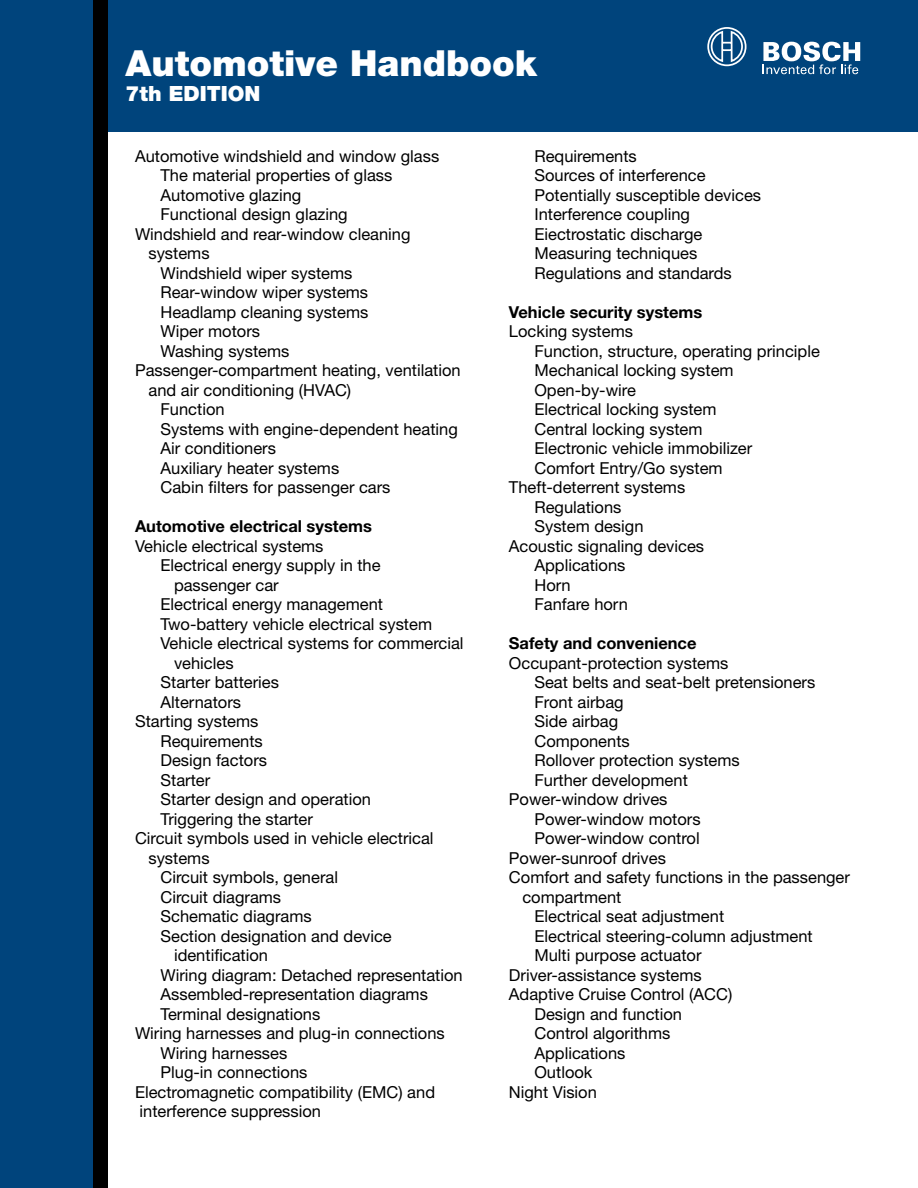
<style>
.page{position:relative;width:918px;height:1188px;background:#fff}
.page>*{position:absolute;margin:0;border:0;box-sizing:border-box;transform-origin:0 0}
.t1{font:900 36px "Helvetica Neue";color:#fff}
.t2{font:900 21px "Helvetica Neue";color:#fff}
.t3{font:16.5px/19.5px "Helvetica Neue";color:#000}
.t4{font:700 16.5px "Helvetica Neue";color:#000}
</style>
<div class="page">
<div style="left:0;top:0;width:918px;height:132px;background:#00447c"></div>
<div style="left:0;top:0;width:108px;height:1188px;background:#00447c"></div>
<div style="left:93px;top:0;width:15px;height:1188px;background:#000"></div>
<svg style="left:763px;top:42px;width:97px;height:32px"></svg>
<svg style="left:707px;top:27px;width:40px;height:40px"></svg>
<h1 class="t1" style="left:126px;top:42px;width:413px">Automotive Handbook</h1>
<p class="t2" style="left:126px;top:81px;width:136px">7th EDITION</p>
<p class="t3" style="left:135px;top:146px;width:306px">Automotive windshield and window glass</p>
<p class="t3" style="left:160px;top:165px;width:233px">The material properties of glass</p>
<p class="t3" style="left:160px;top:185px;width:142px">Automotive glazing</p>
<p class="t3" style="left:160px;top:204px;width:189px">Functional design glazing</p>
<p class="t3" style="left:135px;top:224px;width:277px">Windshield and rear-window cleaning</p>
<p class="t3" style="left:148px;top:243px;width:63px">systems</p>
<p class="t3" style="left:160px;top:263px;width:193px">Windshield wiper systems</p>
<p class="t3" style="left:160px;top:282px;width:209px">Rear-window wiper systems</p>
<p class="t3" style="left:160px;top:302px;width:209px">Headlamp cleaning systems</p>
<p class="t3" style="left:160px;top:321px;width:101px">Wiper motors</p>
<p class="t3" style="left:160px;top:341px;width:130px">Washing systems</p>
<p class="t3" style="left:135px;top:360px;width:327px">Passenger-compartment heating, ventilation</p>
<p class="t3" style="left:148px;top:380px;width:204px">and air conditioning (HVAC)</p>
<p class="t3" style="left:160px;top:399px;width:66px">Function</p>
<p class="t3" style="left:160px;top:419px;width:299px">Systems with engine-dependent heating</p>
<p class="t3" style="left:160px;top:438px;width:117px">Air conditioners</p>
<p class="t3" style="left:160px;top:458px;width:180px">Auxiliary heater systems</p>
<p class="t3" style="left:160px;top:477px;width:232px">Cabin filters for passenger cars</p>
<p class="t4" style="left:135px;top:516px;width:239px">Automotive electrical systems</p>
<p class="t3" style="left:135px;top:536px;width:190px">Vehicle electrical systems</p>
<p class="t3" style="left:160px;top:555px;width:222px">Electrical energy supply in the</p>
<p class="t3" style="left:174px;top:575px;width:106px">passenger car</p>
<p class="t3" style="left:160px;top:594px;width:224px">Electrical energy management</p>
<p class="t3" style="left:160px;top:614px;width:273px">Two-battery vehicle electrical system</p>
<p class="t3" style="left:160px;top:633px;width:305px">Vehicle electrical systems for commercial</p>
<p class="t3" style="left:174px;top:653px;width:61px">vehicles</p>
<p class="t3" style="left:160px;top:672px;width:120px">Starter batteries</p>
<p class="t3" style="left:160px;top:692px;width:82px">Alternators</p>
<p class="t3" style="left:135px;top:711px;width:125px">Starting systems</p>
<p class="t3" style="left:160px;top:731px;width:104px">Requirements</p>
<p class="t3" style="left:160px;top:750px;width:108px">Design factors</p>
<p class="t3" style="left:160px;top:770px;width:51px">Starter</p>
<p class="t3" style="left:160px;top:789px;width:212px">Starter design and operation</p>
<p class="t3" style="left:160px;top:809px;width:154px">Triggering the starter</p>
<p class="t3" style="left:135px;top:828px;width:300px">Circuit symbols used in vehicle electrical</p>
<p class="t3" style="left:148px;top:848px;width:63px">systems</p>
<p class="t3" style="left:160px;top:867px;width:179px">Circuit symbols, general</p>
<p class="t3" style="left:160px;top:887px;width:122px">Circuit diagrams</p>
<p class="t3" style="left:160px;top:906px;width:153px">Schematic diagrams</p>
<p class="t3" style="left:160px;top:926px;width:233px">Section designation and device</p>
<p class="t3" style="left:174px;top:945px;width:96px">identification</p>
<p class="t3" style="left:160px;top:965px;width:304px">Wiring diagram: Detached representation</p>
<p class="t3" style="left:160px;top:984px;width:269px">Assembled-representation diagrams</p>
<p class="t3" style="left:160px;top:1004px;width:161px">Terminal designations</p>
<p class="t3" style="left:135px;top:1023px;width:311px">Wiring harnesses and plug-in connections</p>
<p class="t3" style="left:160px;top:1043px;width:128px">Wiring harnesses</p>
<p class="t3" style="left:160px;top:1062px;width:148px">Plug-in connections</p>
<p class="t3" style="left:135px;top:1082px;width:302px">Electromagnetic compatibility (EMC) and</p>
<p class="t3" style="left:140px;top:1101px;width:183px">interference suppression</p>
<p class="t3" style="left:534px;top:146px;width:228px">Requirements<br>Sources of interference<br>Potentially susceptible devices<br>Interference coupling<br>Eiectrostatic discharge<br>Measuring techniques<br>Regulations and standards</p>
<p class="t4" style="left:509px;top:301px;width:195px">Vehicle security systems</p>
<p class="t3" style="left:509px;top:321px;width:126px">Locking systems</p>
<p class="t3" style="left:534px;top:341px;width:287px">Function, structure, operating principle</p>
<p class="t3" style="left:534px;top:360px;width:201px">Mechanical locking system</p>
<p class="t3" style="left:534px;top:380px;width:103px">Open-by-wire</p>
<p class="t3" style="left:534px;top:399px;width:184px">Electrical locking system</p>
<p class="t3" style="left:534px;top:419px;width:170px">Central locking system</p>
<p class="t3" style="left:534px;top:438px;width:219px">Electronic vehicle immobilizer</p>
<p class="t3" style="left:534px;top:458px;width:190px">Comfort Entry/Go system</p>
<p class="t3" style="left:509px;top:477px;width:178px">Theft-deterrent systems</p>
<p class="t3" style="left:534px;top:497px;width:89px">Regulations</p>
<p class="t3" style="left:534px;top:516px;width:111px">System design</p>
<p class="t3" style="left:509px;top:536px;width:197px">Acoustic signaling devices</p>
<p class="t3" style="left:534px;top:555px;width:93px">Applications</p>
<p class="t3" style="left:534px;top:575px;width:38px">Horn</p>
<p class="t3" style="left:534px;top:594px;width:95px">Fanfare horn</p>
<p class="t4" style="left:509px;top:633px;width:189px">Safety and convenience</p>
<p class="t3" style="left:509px;top:653px;width:221px">Occupant-protection systems</p>
<p class="t3" style="left:534px;top:672px;width:282px">Seat belts and seat-belt pretensioners</p>
<p class="t3" style="left:534px;top:692px;width:91px">Front airbag</p>
<p class="t3" style="left:534px;top:711px;width:85px">Side airbag</p>
<p class="t3" style="left:534px;top:731px;width:97px">Components</p>
<p class="t3" style="left:534px;top:750px;width:207px">Rollover protection systems</p>
<p class="t3" style="left:534px;top:770px;width:155px">Further development</p>
<p class="t3" style="left:509px;top:789px;width:160px">Power-window drives</p>
<p class="t3" style="left:534px;top:809px;width:168px">Power-window motors</p>
<p class="t3" style="left:534px;top:828px;width:167px">Power-window control</p>
<p class="t3" style="left:509px;top:848px;width:159px">Power-sunroof drives</p>
<p class="t3" style="left:509px;top:867px;width:343px">Comfort and safety functions in the passenger</p>
<p class="t3" style="left:522px;top:887px;width:101px">compartment</p>
<p class="t3" style="left:534px;top:906px;width:191px">Electrical seat adjustment</p>
<p class="t3" style="left:534px;top:926px;width:280px">Electrical steering-column adjustment</p>
<p class="t3" style="left:534px;top:945px;width:169px">Multi purpose actuator</p>
<p class="t3" style="left:509px;top:965px;width:194px">Driver-assistance systems</p>
<p class="t3" style="left:509px;top:984px;width:225px">Adaptive Cruise Control (ACC)</p>
<p class="t3" style="left:534px;top:1004px;width:149px">Design and function</p>
<p class="t3" style="left:534px;top:1023px;width:137px">Control algorithms</p>
<p class="t3" style="left:534px;top:1043px;width:93px">Applications</p>
<p class="t3" style="left:534px;top:1062px;width:60px">Outlook</p>
<p class="t3" style="left:509px;top:1082px;width:90px">Night Vision</p>
</div>
